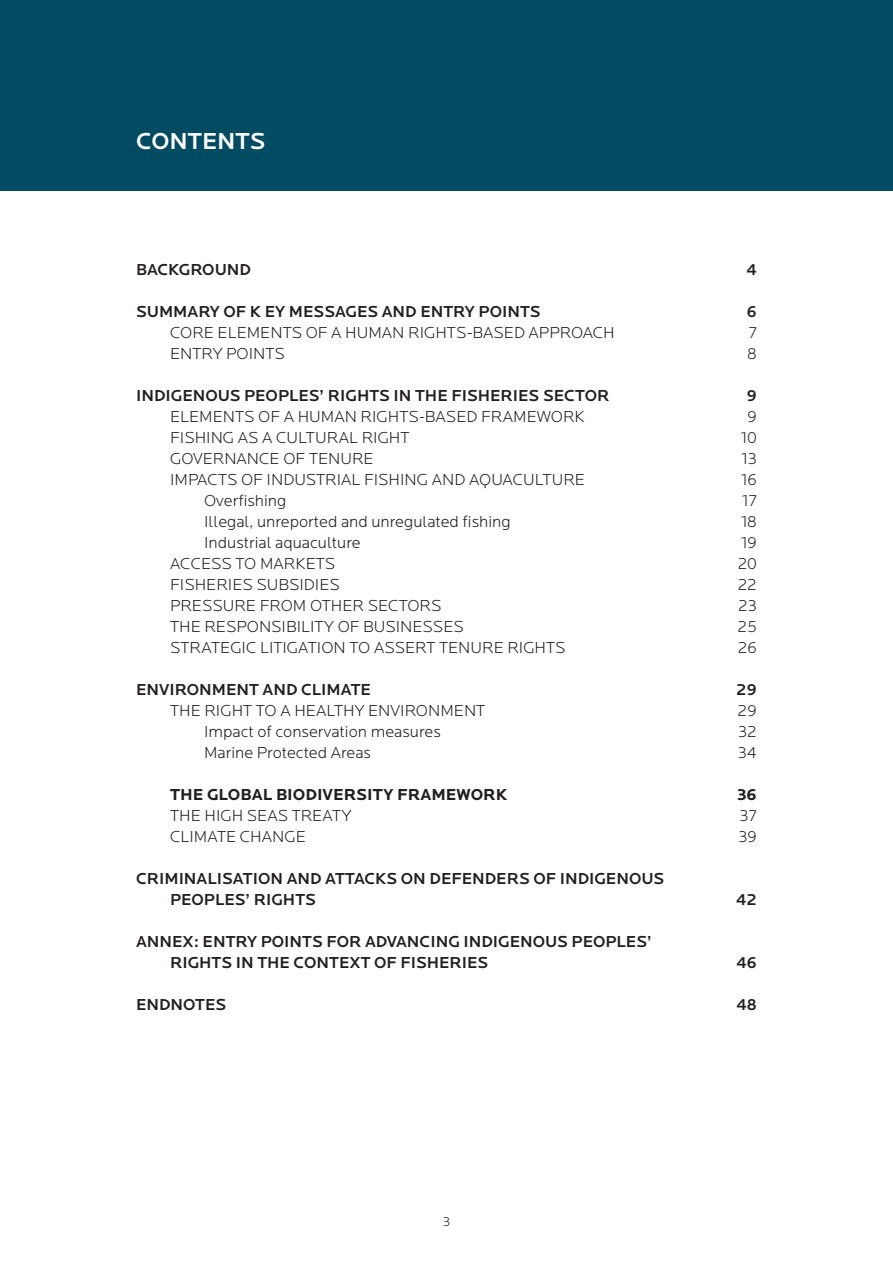
<style>
.page{position:relative;width:893px;height:1263px;background:#fff}
.page>*{position:absolute;margin:0;border:0;box-sizing:border-box;transform-origin:0 0}
.TOC_Title{font:500 24px "Locator";color:#fff}
.TOC_H2{font:300 16.5px "Locator";color:#231f20}
.TOC_H1{font:500 16.5px/21px "Locator";color:#231f20}
.TOC_H3{font:300 16.5px "Locator";color:#231f20}
.TOC_H2-2{font:700 16.5px "Locator";color:#231f20}
.t1{font:300 13.5px "Locator";color:#231f20}
</style>
<div class="page">
<div style="left:0;top:0;width:893px;height:191px;background:#014b63"></div>
<h2 class="TOC_Title" style="left:136px;top:127px;width:131px">CONTENTS</h2>
<h3 class="TOC_H1" style="left:136px;top:259px;width:117px">BACKGROUND</h3>
<h3 class="TOC_H1" style="left:746px;top:259px;width:12px">4</h3>
<h3 class="TOC_H1" style="left:136px;top:301px;width:406px">SUMMARY OF K EY MESSAGES AND ENTRY POINTS</h3>
<h3 class="TOC_H1" style="left:747px;top:301px;width:12px">6</h3>
<h4 class="TOC_H2" style="left:170px;top:324px;width:446px">CORE ELEMENTS OF A HUMAN RIGHTS-BASED APPROACH</h4>
<h4 class="TOC_H2" style="left:749px;top:324px;width:10px">7</h4>
<h4 class="TOC_H2" style="left:170px;top:345px;width:116px">ENTRY POINTS</h4>
<h4 class="TOC_H2" style="left:747px;top:345px;width:11px">8</h4>
<h3 class="TOC_H1" style="left:136px;top:385px;width:475px">INDIGENOUS PEOPLES’ RIGHTS IN THE FISHERIES SECTOR</h3>
<h3 class="TOC_H1" style="left:747px;top:385px;width:12px">9</h3>
<h4 class="TOC_H2" style="left:170px;top:408px;width:416px">ELEMENTS OF A HUMAN RIGHTS-BASED FRAMEWORK</h4>
<h4 class="TOC_H2" style="left:747px;top:408px;width:11px">9</h4>
<h4 class="TOC_H2" style="left:170px;top:429px;width:241px">FISHING AS A CULTURAL RIGHT</h4>
<h4 class="TOC_H2" style="left:741px;top:429px;width:18px">10</h4>
<h4 class="TOC_H2" style="left:170px;top:450px;width:205px">GOVERNANCE OF TENURE</h4>
<h4 class="TOC_H2" style="left:741px;top:450px;width:17px">13</h4>
<h4 class="TOC_H2" style="left:170px;top:471px;width:416px">IMPACTS OF INDUSTRIAL FISHING AND AQUACULTURE</h4>
<h4 class="TOC_H2" style="left:741px;top:471px;width:17px">16</h4>
<h5 class="TOC_H3" style="left:204px;top:492px;width:84px">Overfishing</h5>
<h5 class="TOC_H3" style="left:742px;top:492px;width:16px">17</h5>
<h5 class="TOC_H3" style="left:204px;top:513px;width:308px">Illegal, unreported and unregulated fishing</h5>
<h5 class="TOC_H3" style="left:741px;top:513px;width:17px">18</h5>
<h5 class="TOC_H3" style="left:204px;top:534px;width:158px">Industrial aquaculture</h5>
<h5 class="TOC_H3" style="left:741px;top:534px;width:17px">19</h5>
<h4 class="TOC_H2" style="left:170px;top:555px;width:167px">ACCESS TO MARKETS</h4>
<h4 class="TOC_H2" style="left:738px;top:555px;width:21px">20</h4>
<h4 class="TOC_H2" style="left:170px;top:576px;width:171px">FISHERIES SUBSIDIES</h4>
<h4 class="TOC_H2" style="left:738px;top:576px;width:21px">22</h4>
<h4 class="TOC_H2" style="left:170px;top:597px;width:273px">PRESSURE FROM OTHER SECTORS</h4>
<h4 class="TOC_H2" style="left:738px;top:597px;width:20px">23</h4>
<h4 class="TOC_H2" style="left:170px;top:618px;width:295px">THE RESPONSIBILITY OF BUSINESSES</h4>
<h4 class="TOC_H2" style="left:737px;top:618px;width:21px">25</h4>
<h4 class="TOC_H2" style="left:170px;top:639px;width:397px">STRATEGIC LITIGATION TO ASSERT TENURE RIGHTS</h4>
<h4 class="TOC_H2" style="left:738px;top:639px;width:20px">26</h4>
<h3 class="TOC_H1" style="left:136px;top:679px;width:236px">ENVIRONMENT AND CLIMATE</h3>
<h3 class="TOC_H1" style="left:736px;top:679px;width:22px">29</h3>
<h4 class="TOC_H2" style="left:170px;top:702px;width:317px">THE RIGHT TO A HEALTHY ENVIRONMENT</h4>
<h4 class="TOC_H2" style="left:737px;top:702px;width:21px">29</h4>
<h5 class="TOC_H3" style="left:204px;top:723px;width:238px">Impact of conservation measures</h5>
<h5 class="TOC_H3" style="left:738px;top:723px;width:20px">32</h5>
<h5 class="TOC_H3" style="left:204px;top:744px;width:168px">Marine Protected Areas</h5>
<h5 class="TOC_H3" style="left:738px;top:744px;width:20px">34</h5>
<h4 class="TOC_H2-2" style="left:170px;top:785px;width:339px">THE GLOBAL BIODIVERSITY FRAMEWORK</h4>
<h4 class="TOC_H2-2" style="left:737px;top:785px;width:21px">36</h4>
<h4 class="TOC_H2" style="left:170px;top:807px;width:183px">THE HIGH SEAS TREATY</h4>
<h4 class="TOC_H2" style="left:740px;top:807px;width:19px">37</h4>
<h4 class="TOC_H2" style="left:170px;top:828px;width:137px">CLIMATE CHANGE</h4>
<h4 class="TOC_H2" style="left:738px;top:828px;width:20px">39</h4>
<h3 class="TOC_H1" style="left:170px;top:868px;width:495px;text-indent:-34px">CRIMINALISATION AND ATTACKS ON DEFENDERS OF INDIGENOUS<br>PEOPLES’ RIGHTS</h3>
<h3 class="TOC_H1" style="left:736px;top:889px;width:22px">42</h3>
<h3 class="TOC_H1" style="left:170px;top:931px;width:483px;text-indent:-34px">ANNEX: ENTRY POINTS FOR ADVANCING INDIGENOUS PEOPLES’<br>RIGHTS IN THE CONTEXT OF FISHERIES</h3>
<h3 class="TOC_H1" style="left:736px;top:952px;width:22px">46</h3>
<h3 class="TOC_H1" style="left:136px;top:994px;width:92px">ENDNOTES</h3>
<h3 class="TOC_H1" style="left:736px;top:994px;width:22px">48</h3>
<p class="t1" style="left:443px;top:1215px;width:9px">3</p>
</div>
